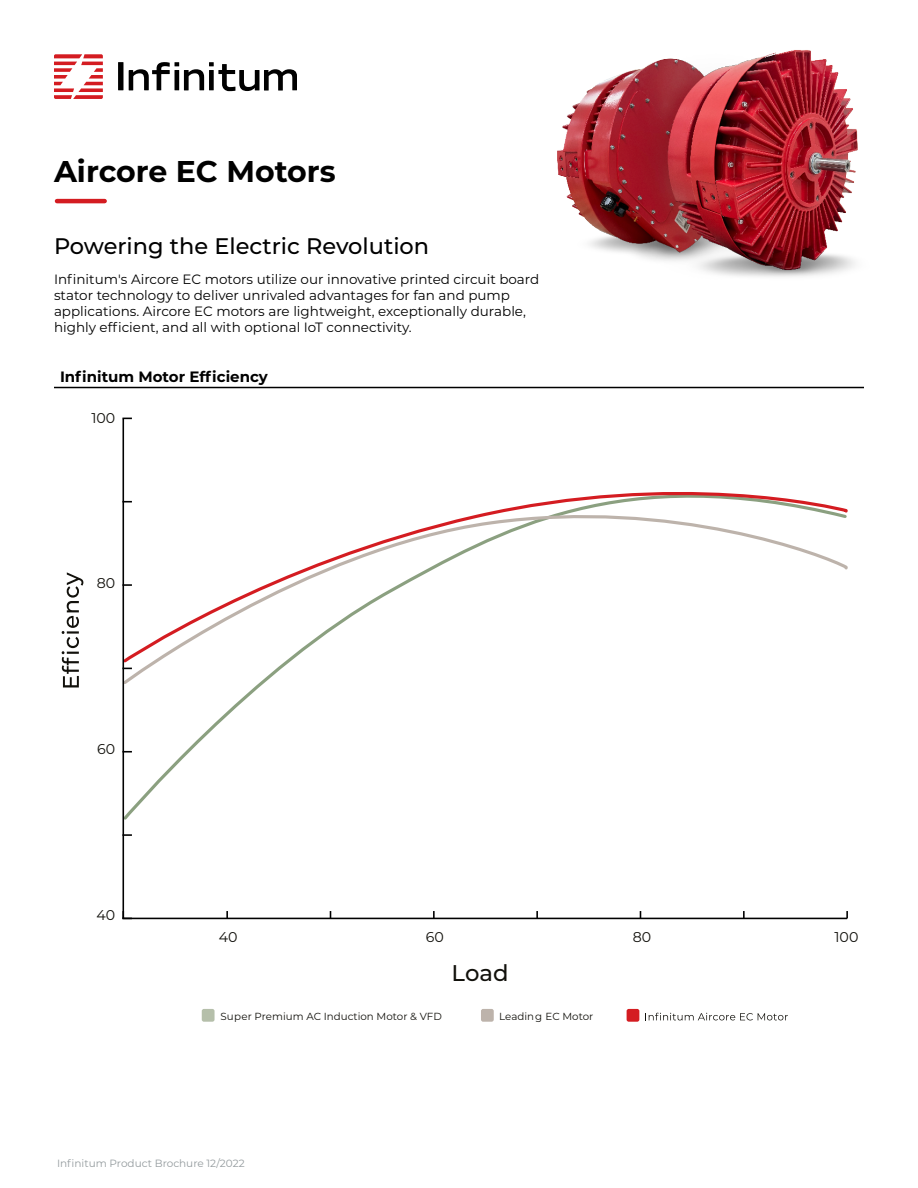
<style>
.page{position:relative;width:918px;height:1188px;background:#fff}
.page>*{position:absolute;margin:0;border:0;box-sizing:border-box;transform-origin:0 0}
.t1{font:700 30px "Montserrat";color:#000}
.t2{font:500 22.8px "Montserrat";color:#12110c}
.t3{font:500 22.5px "Montserrat";color:#000}
.t4{font:700 15px "Montserrat";color:#000}
.t5{font:14.25px "Montserrat";color:#12110c}
.t6{font:13.5px/16.2px "Montserrat";color:#000}
.t7{font:10.5px "Montserrat";color:#949b9e}
.t8{font:10.2px "Montserrat";color:#12110c}
</style>
<div class="page">
<hr style="left:57px;top:199px;width:48px;height:4px;background:#d41c21">
<img style="left:557px;top:50px;width:301px;height:227px">
<div style="left:118px;top:62px;width:5px;height:28px;background:#000"></div>
<svg style="left:129px;top:62px;width:168px;height:29px"></svg>
<svg style="left:54px;top:54px;width:49px;height:45px"></svg>
<hr style="left:54px;top:387px;width:810px;height:1px;background:#000">
<svg style="left:62px;top:572px;width:21px;height:115px"></svg>
<svg style="left:648px;top:1013px;width:140px;height:7px"></svg>
<div style="left:481px;top:1009px;width:13px;height:13px;background:#bdb3ab;border-radius:2px"></div>
<div style="left:627px;top:1009px;width:12px;height:13px;background:#d41c21;border-radius:2px"></div>
<div style="left:202px;top:1009px;width:13px;height:13px;background:#b5bfaa;border-radius:2px"></div>
<svg style="left:122px;top:417px;width:726px;height:503px"></svg>
<h1 class="t1" style="left:54px;top:150px;width:283px">Aircore EC Motors</h1>
<h3 class="t3" style="left:54px;top:230px;width:377px">Powering the Electric Revolution</h3>
<p class="t6" style="left:54px;top:270px;width:487px">Infinitum's Aircore EC motors utilize our innovative printed circuit board stator technology to deliver unrivaled advantages for fan and pump applications. Aircore EC motors are lightweight, exceptionally durable, highly efficient, and all with optional IoT connectivity.</p>
<p class="t4" style="left:60px;top:365px;width:209px">Infinitum Motor Efficiency</p>
<p class="t5" style="left:91px;top:408px;width:25px">100</p>
<p class="t5" style="left:97px;top:574px;width:20px">80</p>
<p class="t5" style="left:97px;top:739px;width:20px">60</p>
<p class="t5" style="left:97px;top:905px;width:20px">40</p>
<p class="t5" style="left:219px;top:927px;width:20px">40</p>
<p class="t5" style="left:426px;top:927px;width:20px">60</p>
<p class="t5" style="left:633px;top:927px;width:20px">80</p>
<p class="t5" style="left:835px;top:927px;width:25px">100</p>
<h2 class="t2" style="left:452px;top:957px;width:59px">Load</h2>
<p class="t8" style="left:221px;top:1010px;width:223px">Super Premium AC Induction Motor &amp; VFD</p>
<p class="t8" style="left:499px;top:1010px;width:96px">Leading EC Motor</p>
<p class="t7" style="left:57px;top:1156px;width:189px">Infinitum Product Brochure 12/2022</p>
</div>
